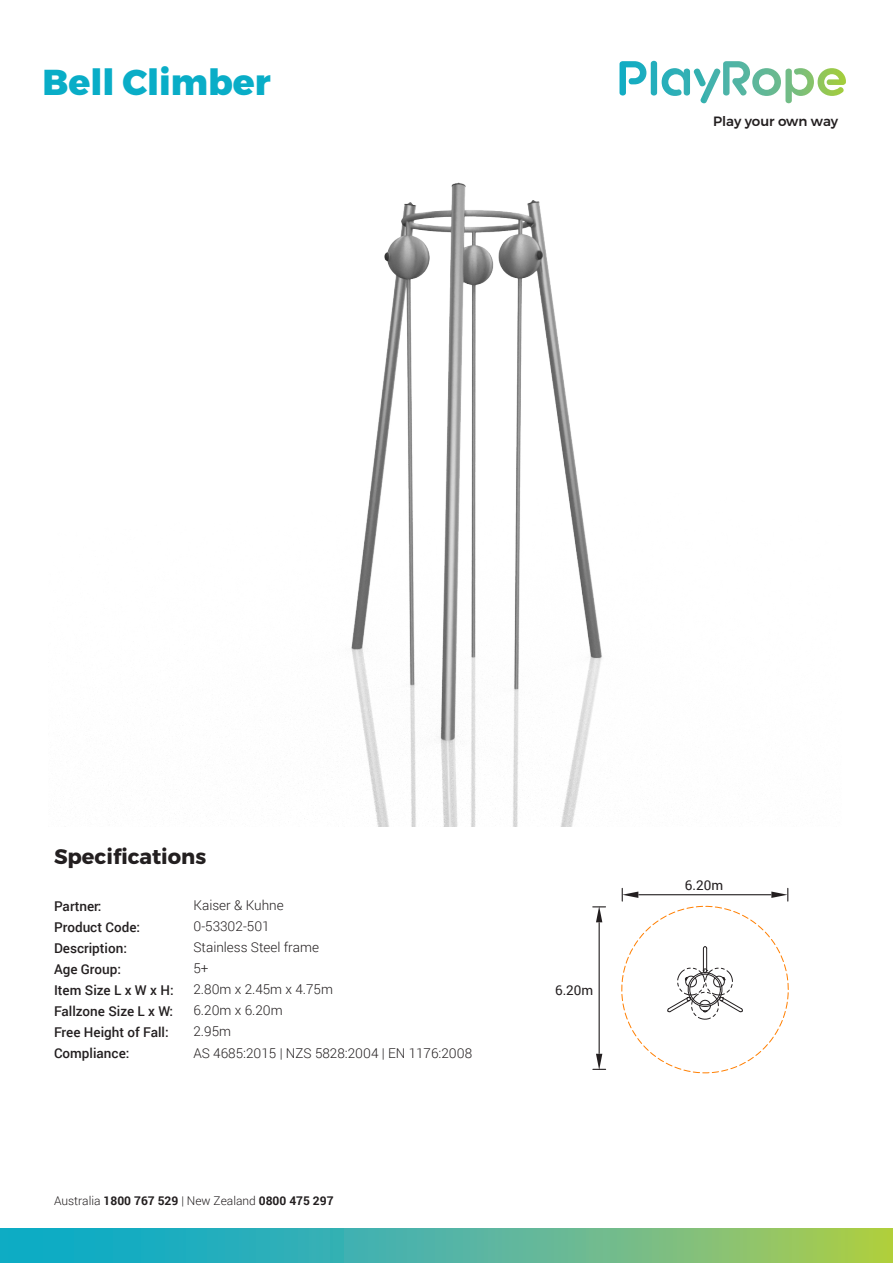
<style>
.page{position:relative;width:893px;height:1263px;background:#fff}
.page>*{position:absolute;margin:0;border:0;box-sizing:border-box;transform-origin:0 0}
.t1{font:800 36px "Montserrat";color:#09adc7}
.t2{font:700 21px "Montserrat";color:#231f20}
.t3{font:300 13.5px "Roboto";color:#231f20}
.t4{font:500 13.5px/21px "Roboto";color:#231f20}
.t5{font:500 13.5px "Montserrat";letter-spacing:-.005em;color:#231f20}
.t6{font:13.5px "Roboto";color:#231f20}
.t7{font:300 12px "Roboto";color:#231f20}
.s1{font-weight:700}
</style>
<div class="page">
<hr style="left:599px;top:922px;width:1px;height:132px;background:#231f20">
<svg style="left:593px;top:1054px;width:13px;height:16px"></svg>
<svg style="left:593px;top:906px;width:12px;height:16px"></svg>
<svg style="left:622px;top:888px;width:167px;height:185px"></svg>
<img style="left:351px;top:182px;width:251px;height:645px">
<img style="left:619px;top:61px;width:227px;height:42px">
<svg style="left:0;top:1229px;width:893px;height:34px"></svg>
<p class="t1" style="left:43px;top:60px;width:230px">Bell Climber</p>
<p class="t5" style="left:713px;top:113px;width:126px">Play your own way</p>
<h2 class="t2" style="left:54px;top:844px;width:154px">Specifications</h2>
<p class="t4" style="left:54px;top:895px;width:121px">Partner:<br>Product Code:<br>Description:<br>Age Group:<br>Item Size L x W x H:<br>Fallzone Size L x W:<br>Free Height of Fall:<br>Compliance:</p>
<p class="t3" style="left:193px;top:895px;width:92px">Kaiser &amp; Kuhne</p>
<p class="t3" style="left:193px;top:916px;width:78px">0-53302-501</p>
<p class="t3" style="left:193px;top:937px;width:127px">Stainless Steel frame</p>
<p class="t3" style="left:193px;top:958px;width:17px">5+</p>
<p class="t3" style="left:193px;top:979px;width:141px">2.80m x 2.45m x 4.75m</p>
<p class="t3" style="left:193px;top:1000px;width:91px">6.20m x 6.20m</p>
<p class="t3" style="left:193px;top:1021px;width:39px">2.95m</p>
<p class="t3" style="left:193px;top:1044px;width:280px">AS 4685:2015 | NZS 5828:2004 | EN 1176:2008</p>
<p class="t7" style="left:54px;top:1192px;width:281px">Australia <span class="s1">1800 767 529</span> | New Zealand <span class="s1">0800 475 297</span></p>
<p class="t6" style="left:555px;top:981px;width:40px">6.20m</p>
<p class="t6" style="left:685px;top:876px;width:40px">6.20m</p>
</div>
